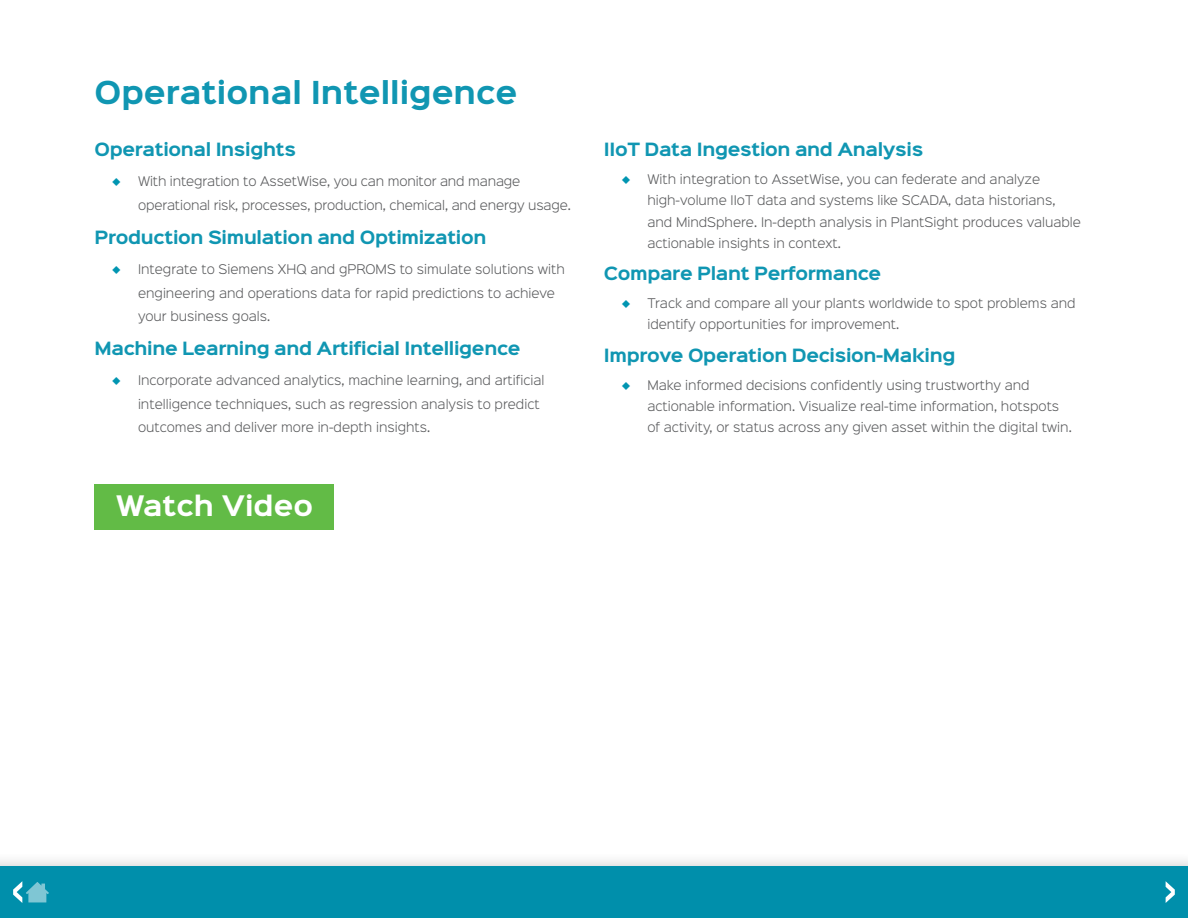
<style>
.page{position:relative;width:1188px;height:918px;background:#fff}
.page>*{position:absolute;margin:0;border:0;box-sizing:border-box;transform-origin:0 0}
.t1{font:700 28.5px "Sinkin Sans 700";color:#1096b2}
.t2{font:700 25.5px "Sinkin Sans 700";color:#fff}
.t3{font:700 16.5px "Sinkin Sans 700";letter-spacing:-.02em;color:#1096b2}
.t4{font:300 12px/21.1px "Sinkin Sans 300";color:#58595b}
</style>
<div class="page">
<div style="left:0;top:852px;width:1188px;height:66px;background:#58595b;opacity:.25"></div>
<div style="left:0;top:866px;width:1188px;height:52px;background:#008fab"></div>
<svg style="left:1166px;top:881px;width:9px;height:22px"></svg>
<svg style="left:13px;top:881px;width:36px;height:22px"></svg>
<div style="left:94px;top:484px;width:240px;height:45px;background:#62bb46"></div>
<h1 class="t1" style="left:94px;top:78px;width:424px">Operational Intelligence</h1>
<h3 class="t3" style="left:94px;top:141px;width:203px">Operational Insights</h3>
<p class="t4" style="left:138px;top:169px;width:435px;line-height:23.2px">With integration to AssetWise, you can monitor and manage operational risk, processes, production, chemical, and energy usage.</p>
<h3 class="t3" style="left:94px;top:229px;width:394px">Production Simulation and Optimization</h3>
<p class="t4" style="left:138px;top:257px;width:428px;line-height:23.2px">Integrate to Siemens XHQ and gPROMS to simulate solutions with engineering and operations data for rapid predictions to achieve your business goals.</p>
<h3 class="t3" style="left:94px;top:340px;width:428px">Machine Learning and Artificial Intelligence</h3>
<p class="t4" style="left:138px;top:368px;width:408px;line-height:23.2px">Incorporate advanced analytics, machine learning, and artificial intelligence techniques, such as regression analysis to predict outcomes and deliver more in-depth insights.</p>
<h2 class="t2" style="left:116px;top:492px;width:199px">Watch Video</h2>
<h3 class="t3" style="left:604px;top:141px;width:321px">IIoT Data Ingestion and Analysis</h3>
<p class="t4" style="left:647px;top:168px;width:435px">With integration to AssetWise, you can federate and analyze high-volume IIoT data and systems like SCADA, data historians, and MindSphere. In-depth analysis in PlantSight produces valuable actionable insights in context.</p>
<h3 class="t3" style="left:604px;top:265px;width:279px">Compare Plant Performance</h3>
<p class="t4" style="left:647px;top:292px;width:430px">Track and compare all your plants worldwide to spot problems and identify opportunities for improvement.</p>
<h3 class="t3" style="left:604px;top:346px;width:353px">Improve Operation Decision-Making</h3>
<p class="t4" style="left:647px;top:373px;width:426px">Make informed decisions confidently using trustworthy and actionable information. Visualize real-time information, hotspots of activity, or status across any given asset within the digital twin.</p>
</div>
